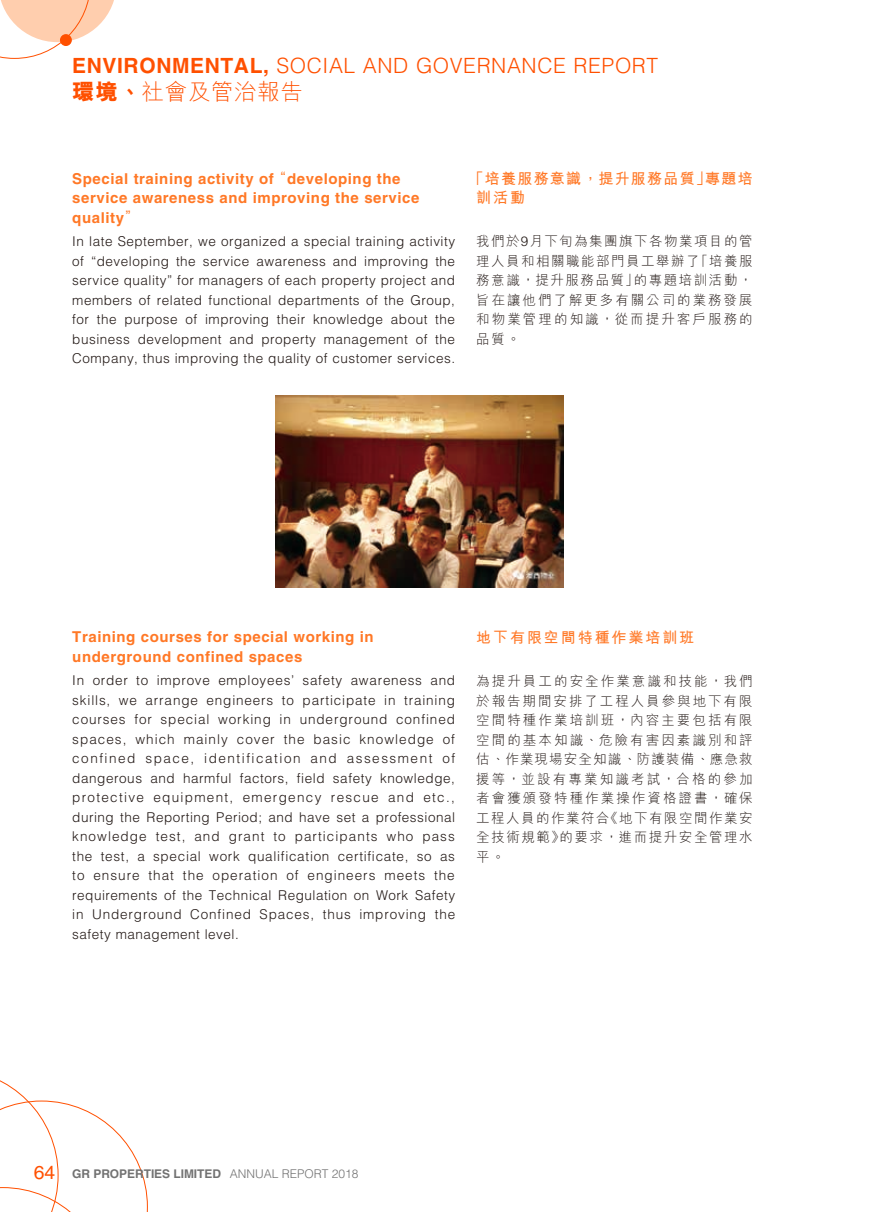
<style>
.page{position:relative;width:893px;height:1212px;background:#fff}
.page>*{position:absolute;margin:0;border:0;box-sizing:border-box;transform-origin:0 0}
.t1{font:300 22.5px "M Hei HK";letter-spacing:.03em;color:#ff5000}
.t2{font:300 21px "Helvetica LT Std";letter-spacing:.03em;color:#ff5000}
.t3{font:700 15px/19.5px "Helvetica LT Std";letter-spacing:.04em;color:#ff7826}
.t4{font:700 15px/19.5px "M Hei HK";letter-spacing:.085em;color:#ff7826}
.t5{font:700 15px "M Hei HK";letter-spacing:.13em;color:#ff7826}
.t6{font:300 13.5px/19.5px "Helvetica LT Std";letter-spacing:.04em;color:#231916;text-align:justify}
.t7{font:300 13.5px/19.5px "M Hei HK";letter-spacing:.145em;color:#231916;text-align:justify}
.t8{font:700 12px "Helvetica LT Std";letter-spacing:-.005em;color:#727272}
.s1{font-weight:700}
.s2{font-weight:800}
.s3{font-family:"M Hei HK"}
.s4{font-family:"Helvetica LT Std"}
.s5{font-weight:400;font-size:18.75px;color:#ff5000}
.s6{font-weight:300}
</style>
<div class="page">
<svg style="left:0;top:0;width:114px;height:59px"></svg>
<div style="left:60px;top:34px;width:12px;height:12px;background:#ff5000;border-radius:50%"></div>
<svg style="left:0;top:1080px;width:148px;height:132px"></svg>
<img style="left:275px;top:395px;width:288px;height:192px">
<h2 class="t2" style="left:72px;top:53px;width:587px"><span class="s1">ENVIRONMENTAL,</span> SOCIAL AND GOVERNANCE REPORT</h2>
<h1 class="t1" style="left:72px;top:80px;width:232px"><span class="s2">環境、</span>社會及管治報告</h1>
<p class="t3" style="left:72px;top:168px;width:349px">Special training activity of <span class="s3">“</span>developing the service awareness and improving the service quality<span class="s3">”</span></p>
<p class="t6" style="left:72px;top:232px;width:384px">In late September, we organized a special training activity of “developing the service awareness and improving the service quality” for managers of each property project and members of related functional departments of the Group, for the purpose of improving their knowledge about the business development and property management of the Company, thus improving the quality of customer services.</p>
<p class="t4" style="left:476px;top:167px;width:278px;text-indent:-8px">「培養服務意識，提升服務品質」專題培訓活動</p>
<p class="t7" style="left:476px;top:231px;width:278px">我們於<span class="s4">9</span>月下旬為集團旗下各物業項目的管理人員和相關職能部門員工舉辦了「培養服務意識，提升服務品質」的專題培訓活動，旨在讓他們了解更多有關公司的業務發展和物業管理的知識，從而提升客戶服務的品質。</p>
<p class="t3" style="left:72px;top:627px;width:303px">Training courses for special working in underground confined spaces</p>
<p class="t6" style="left:72px;top:671px;width:384px">In order to improve employees’ safety awareness and skills, we arrange engineers to participate in training courses for special working in underground confined spaces, which mainly cover the basic knowledge of confined space, identification and assessment of dangerous and harmful factors, field safety knowledge, protective equipment, emergency rescue and etc., during the Reporting Period; and have set a professional knowledge test, and grant to participants who pass the test, a special work qualification certificate, so as to ensure that the operation of engineers meets the requirements of the Technical Regulation on Work Safety in Underground Confined Spaces, thus improving the safety management level.</p>
<p class="t5" style="left:476px;top:626px;width:220px">地下有限空間特種作業培訓班</p>
<p class="t7" style="left:476px;top:671px;width:278px">為提升員工的安全作業意識和技能，我們於報告期間安排了工程人員參與地下有限空間特種作業培訓班，內容主要包括有限空間的基本知識、危險有害因素識別和評估、作業現場安全知識、防護裝備、應急救援等，並設有專業知識考試，合格的參加者會獲頒發特種作業操作資格證書，確保工程人員的作業符合《地下有限空間作業安全技術規範》的要求，進而提升安全管理水平。</p>
<p class="t8" style="left:34px;top:1166px;width:326px"><span class="s5">64</span> GR PROPERTIES LIMITED <span class="s6">ANNUAL REPORT 2018</span></p>
</div>
